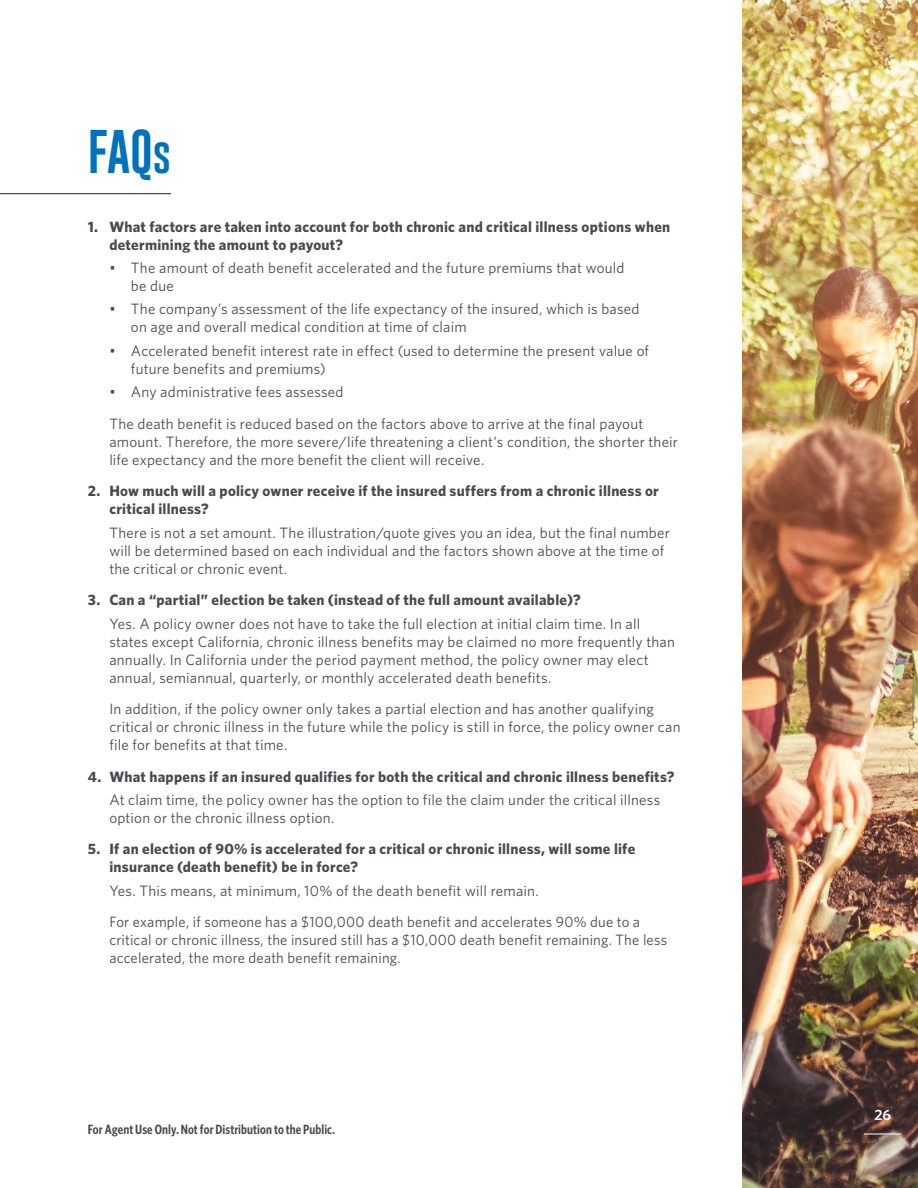
<style>
.page{position:relative;width:918px;height:1188px;background:#fff}
.page>*{position:absolute;margin:0;border:0;box-sizing:border-box;transform-origin:0 0}
.t1{font:45px "Gobold";color:#0072bc}
.t2{font:15px/18px "Whitney";letter-spacing:.015em;color:#474a4e}
.t3{font:700 15px/18px "Whitney";letter-spacing:.015em;color:#474a4e}
.t4{font:600 15px "Whitney";color:#fff}
.t5{font:600 13.5px "Whitney Condensed";letter-spacing:.01em;color:#474a4e}
.s1{font-size:36px}
</style>
<div class="page">
<hr style="left:0;top:193px;width:171px;height:1px;background:#231f20">
<img style="left:742px;top:0;width:176px;height:1188px">
<hr style="left:864px;top:1134px;width:37px;height:1px;background:#fff">
<h1 class="t1" style="left:88px;top:123px;width:85px">FAQ<span class="s1">s</span></h1>
<p class="t3" style="left:109px;top:217px;width:562px;text-indent:-22px">1. What factors are taken into account for both chronic and critical illness options when determining the amount to payout?</p>
<p class="t2" style="left:131px;top:258px;width:495px;text-indent:-22px">• The amount of death benefit accelerated and the future premiums that would be due</p>
<p class="t2" style="left:131px;top:300px;width:510px;text-indent:-22px">• The company’s assessment of the life expectancy of the insured, which is based on age and overall medical condition at time of claim</p>
<p class="t2" style="left:131px;top:341px;width:520px;text-indent:-22px">• Accelerated benefit interest rate in effect (used to determine the present value of future benefits and premiums)</p>
<p class="t2" style="left:109px;top:376px;width:536px;line-height:31.5px">• Any administrative fees assessed<br>The death benefit is reduced based on the factors above to arrive at the final payout</p>
<p class="t2" style="left:109px;top:432px;width:570px">amount. Therefore, the more severe/life threatening a client’s condition, the shorter their life expectancy and the more benefit the client will receive.</p>
<p class="t3" style="left:109px;top:482px;width:551px;text-indent:-22px">2. How much will a policy owner receive if the insured suffers from a chronic illness or critical illness?</p>
<p class="t2" style="left:109px;top:523px;width:562px">There is not a set amount. The illustration/quote gives you an idea, but the final number will be determined based on each individual and the factors shown above at the time of the critical or chronic event.</p>
<p class="t3" style="left:88px;top:591px;width:494px">3. Can a “partial” election be taken (instead of the full amount available)?</p>
<p class="t2" style="left:109px;top:614px;width:567px">Yes. A policy owner does not have to take the full election at initial claim time. In all states except California, chronic illness benefits may be claimed no more frequently than annually. In California under the period payment method, the policy owner may elect annual, semiannual, quarterly, or monthly accelerated death benefits.</p>
<p class="t2" style="left:109px;top:699px;width:573px">In addition, if the policy owner only takes a partial election and has another qualifying critical or chronic illness in the future while the policy is still in force, the policy owner can file for benefits at that time.</p>
<p class="t3" style="left:88px;top:767px;width:588px">4. What happens if an insured qualifies for both the critical and chronic illness benefits?</p>
<p class="t2" style="left:109px;top:790px;width:552px">At claim time, the policy owner has the option to file the claim under the critical illness option or the chronic illness option.</p>
<p class="t3" style="left:109px;top:840px;width:527px;text-indent:-22px">5. If an election of 90% is accelerated for a critical or chronic illness, will some life insurance (death benefit) be in force?</p>
<p class="t2" style="left:109px;top:874px;width:532px;line-height:31.5px">Yes. This means, at minimum, 10% of the death benefit will remain.<br>For example, if someone has a $100,000 death benefit and accelerates 90% due to a</p>
<p class="t2" style="left:109px;top:931px;width:559px">critical or chronic illness, the insured still has a $10,000 death benefit remaining. The less accelerated, the more death benefit remaining.</p>
<p class="t5" style="left:88px;top:1120px;width:249px">For Agent Use Only. Not for Distribution to the Public.</p>
<p class="t4" style="left:874px;top:1105px;width:18px">26</p>
</div>
